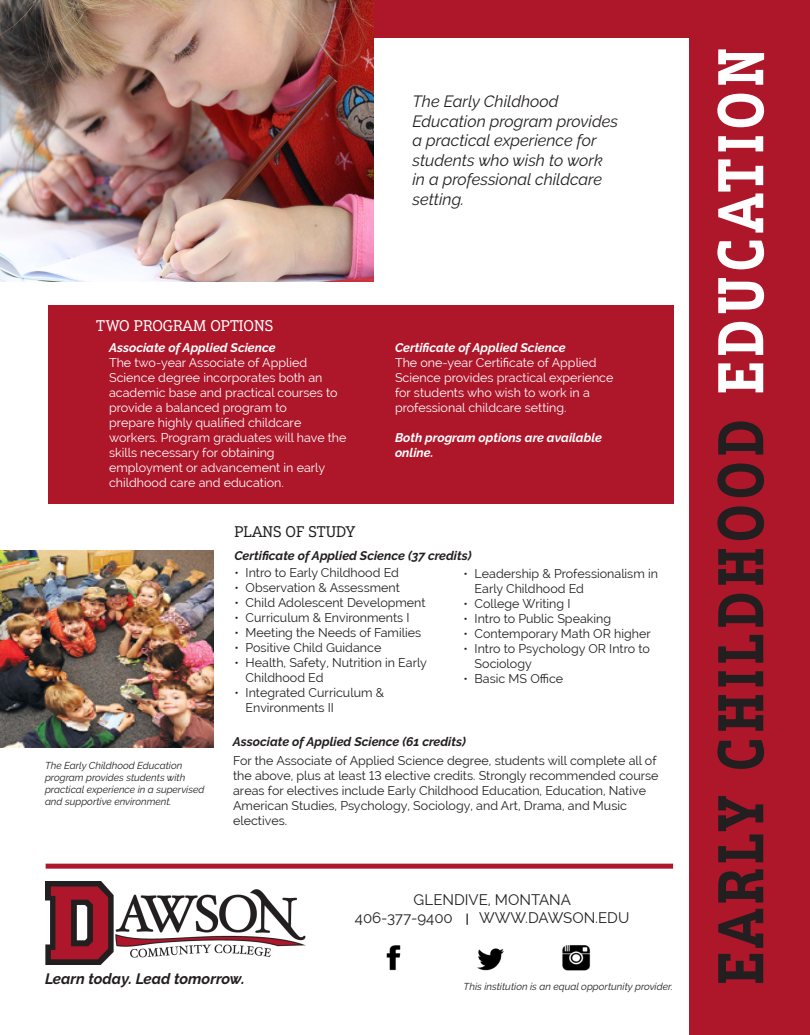
<style>
.page{position:relative;width:810px;height:1035px;background:#fff}
.page>*{position:absolute;margin:0;border:0;box-sizing:border-box;transform-origin:0 0}
.t1{font:700 62.5px "Justus Pro";letter-spacing:.1em;color:#231f20;scale:.85 1}
.t2{font:italic 16.25px/19.5px "Raleway";color:#231f20}
.t3{font:15px "Raleway";color:#231f20}
.t4{font:italic 700 15px "Raleway";color:#231f20}
.t5{font:15px "Justus Pro";color:#fff}
.t6{font:15px "Justus Pro";color:#231f20}
.t7{font:12.5px/15px "Raleway";color:#231f20}
.t8{font:12.5px/15px "Raleway";color:#fff}
.t9{font:italic 700 12.5px/15px "Raleway";color:#fff}
.t10{font:italic 700 12.5px "Raleway";color:#231f20}
.t11{font:italic 10px/12px "Raleway";color:#231f20}
.s1{color:#fff}
</style>
<div class="page">
<div style="left:373px;top:0;width:328px;height:38px;background:#ae162a"></div>
<div style="left:48px;top:305px;width:625px;height:198px;background:#ae162a"></div>
<div style="left:689px;top:0;width:120px;height:1034px;background:#ae162a"></div>
<img style="left:45px;top:882px;width:261px;height:82px">
<img style="left:0;top:0;width:373px;height:282px">
<img style="left:0;top:550px;width:214px;height:198px">
<div style="left:46px;top:864px;width:627px;height:5px;background:#ae162a"></div>
<img style="left:386px;top:945px;width:15px;height:26px">
<img style="left:562px;top:945px;width:29px;height:26px">
<img style="left:477px;top:948px;width:27px;height:23px">
<p class="t5" style="left:96px;top:317px;width:178px">TWO PROGRAM OPTIONS</p>
<p class="t9" style="left:109px;top:340px;width:168px">Associate of Applied Science</p>
<p class="t8" style="left:109px;top:355px;width:230px">The two-year Associate of Applied Science degree incorporates both an academic base and practical courses to provide a balanced program to</p>
<p class="t8" style="left:109px;top:415px;width:194px">prepare highly qualified childcare</p>
<p class="t8" style="left:109px;top:430px;width:239px">workers. Program graduates will have the skills necessary for obtaining</p>
<p class="t8" style="left:109px;top:460px;width:218px">employment or advancement in early childhood care and education.</p>
<p class="t2" style="left:412px;top:92px;width:147px">The Early Childhood</p>
<p class="t2" style="left:412px;top:111px;width:207px">Education program provides a practical experience for students who wish to work in a professional childcare setting.</p>
<p class="t9" style="left:395px;top:340px;width:172px">Certificate of Applied Science</p>
<p class="t8" style="left:395px;top:355px;width:203px">The one-year Certificate of Applied</p>
<p class="t8" style="left:395px;top:370px;width:220px">Science provides practical experience</p>
<p class="t8" style="left:395px;top:385px;width:196px">for students who wish to work in a</p>
<p class="t8" style="left:395px;top:400px;width:173px">professional childcare setting.</p>
<p class="t9" style="left:395px;top:430px;width:209px">Both program options are available online.</p>
<p class="t6" style="left:234px;top:523px;width:122px">PLANS OF STUDY</p>
<p class="t10" style="left:234px;top:548px;width:239px">Certificate of Applied Science (37 credits)</p>
<p class="t11" style="left:45px;top:759px;width:139px">The Early Childhood Education</p>
<p class="t11" style="left:45px;top:771px;width:142px">program provides students with</p>
<p class="t11" style="left:45px;top:783px;width:161px">practical experience in a supervised and supportive environment.</p>
<p class="t7" style="left:234px;top:565px;width:166px">• Intro to Early Childhood Ed</p>
<p class="t7" style="left:234px;top:580px;width:167px">• Observation &amp; Assessment</p>
<p class="t7" style="left:234px;top:595px;width:193px">• Child Adolescent Development</p>
<p class="t7" style="left:234px;top:610px;width:177px">• Curriculum &amp; Environments I</p>
<p class="t7" style="left:234px;top:625px;width:188px">• Meeting the Needs of Families</p>
<p class="t7" style="left:234px;top:640px;width:149px">• Positive Child Guidance</p>
<p class="t7" style="left:246px;top:655px;width:183px;text-indent:-11px">• Health, Safety, Nutrition in Early<br>Childhood Ed</p>
<p class="t7" style="left:246px;top:685px;width:140px;text-indent:-11px">• Integrated Curriculum &amp;<br>Environments II</p>
<p class="t7" style="left:475px;top:566px;width:185px;text-indent:-11px">• Leadership &amp; Professionalism in<br>Early Childhood Ed</p>
<p class="t7" style="left:463px;top:596px;width:109px">• College Writing I</p>
<p class="t7" style="left:463px;top:611px;width:149px">• Intro to Public Speaking</p>
<p class="t7" style="left:463px;top:626px;width:189px">• Contemporary Math OR higher</p>
<p class="t7" style="left:475px;top:641px;width:177px;text-indent:-11px">• Intro to Psychology OR Intro to<br>Sociology</p>
<p class="t7" style="left:463px;top:671px;width:101px">• Basic MS Office</p>
<p class="t10" style="left:233px;top:734px;width:235px">Associate of Applied Science (61 credits)</p>
<p class="t7" style="left:233px;top:753px;width:427px">For the Associate of Applied Science degree, students will complete all of the above, plus at least 13 elective credits. Strongly recommended course areas for electives include Early Childhood Education, Education, Native American Studies, Psychology, Sociology, and Art, Drama, and Music</p>
<p class="t7" style="left:233px;top:813px;width:56px">electives.</p>
<p class="t3" style="left:414px;top:891px;width:159px">GLENDIVE, MONTANA</p>
<p class="t3" style="left:355px;top:909px;width:99px">406-377-9400</p>
<p class="t3" style="left:479px;top:909px;width:152px">WWW.DAWSON.EDU</p>
<p class="t4" style="left:45px;top:970px;width:201px">Learn today. Lead tomorrow.</p>
<p class="t11" style="left:464px;top:980px;width:211px">This institution is an equal opportunity provider.</p>
<p class="t1" style="left:700px;top:985px;width:1103px;rotate:-90deg">EARLY CHILDHOOD <span class="s1">EDUCATION</span></p>
</div>
